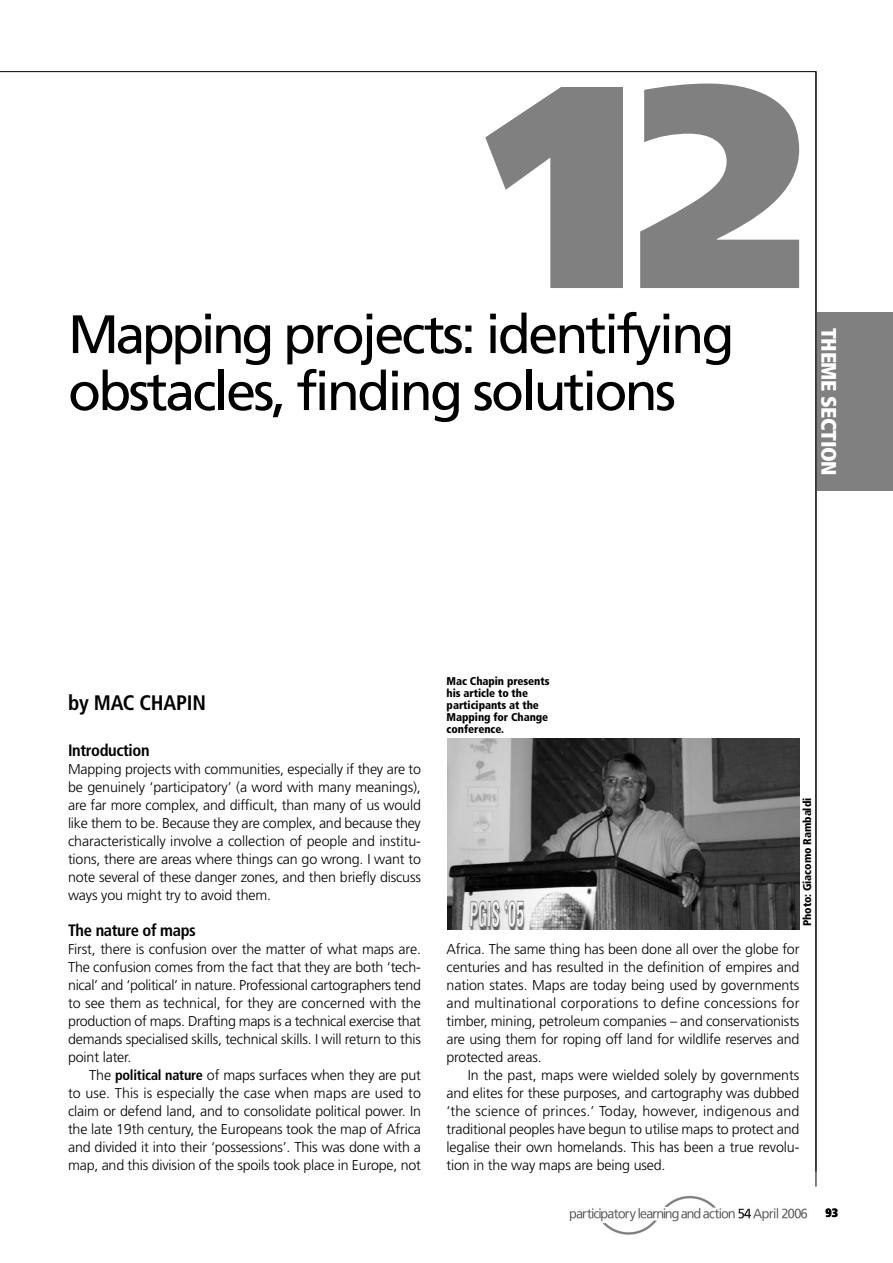
<style>
.page{position:relative;width:893px;height:1263px;background:#fff}
.page>*{position:absolute;margin:0;border:0;box-sizing:border-box;transform-origin:0 0}
.t1{font:900 288px "Frutiger";color:#808080}
.t2{font:54px "Frutiger";letter-spacing:-.05em;color:#000}
.t3{font:900 condensed 21px "Frutiger";letter-spacing:-.02em;color:#fff}
.t4{font:700 condensed 21px "Frutiger";letter-spacing:-.01em;color:#000}
.t5{font:700 condensed 16.5px "Frutiger";letter-spacing:-.02em;color:#000}
.t6{font:300 14.25px/18px "Frutiger";letter-spacing:-.01em;color:#000;text-align:justify}
.t7{font:900 condensed 12px "Frutiger";color:#000}
.t8{font:900 condensed 11.25px/12px "Frutiger";letter-spacing:-.005em;color:#000}
.s1{font-weight:700;font-stretch:condensed}
</style>
<div class="page">
<img style="left:569px;top:1195px;width:239px;height:40px">
<div style="left:816px;top:313px;width:77px;height:178px;background:#808080"></div>
<hr style="left:816px;top:72px;width:1px;height:1114px;background:#000">
<hr style="left:0;top:71px;width:816px;height:1px;background:#000">
<img style="left:447px;top:739px;width:352px;height:190px">
<h1 class="t1" style="left:489px;top:72px;width:317px">12</h1>
<h2 class="t2" style="left:68px;top:313px;width:668px">Mapping projects: identifying</h2>
<h2 class="t2" style="left:68px;top:370px;width:609px">obstacles, finding solutions</h2>
<h3 class="t3" style="left:837px;top:328px;width:149px;rotate:90deg">THEME SECTION</h3>
<h3 class="t4" style="left:68px;top:694px;width:140px">by MAC CHAPIN</h3>
<p class="t5" style="left:68px;top:744px;width:83px">Introduction</p>
<p class="t6" style="left:68px;top:761px;width:354px">Mapping projects with communities, especially if they are to be genuinely ‘participatory’ (a word with many meanings), are far more complex, and difficult, than many of us would like them to be. Because they are complex, and because they characteristically involve a collection of people and institu&shy;tions, there are areas where things can go wrong. I want to note several of these danger zones, and then briefly discuss ways you might try to avoid them.</p>
<p class="t5" style="left:68px;top:924px;width:129px">The nature of maps</p>
<p class="t6" style="left:68px;top:941px;width:354px">First, there is confusion over the matter of what maps are.<br>The confusion comes from the fact that they are both ‘tech&shy;nical’ and ‘political’ in nature. Professional cartographers tend to see them as technical, for they are concerned with the production of maps. Drafting maps is a technical exercise that demands specialised skills, technical skills. I will return to this point later.</p>
<p class="t6" style="left:68px;top:1067px;width:354px;text-indent:21px">The <span class="s1">political nature</span> of maps surfaces when they are put to use. This is especially the case when maps are used to claim or defend land, and to consolidate political power. In the late 19th century, the Europeans took the map of Africa and divided it into their ‘possessions’. This was done with a map, and this division of the spoils took place in Europe, not</p>
<p class="t8" style="left:447px;top:675px;width:104px">Mac Chapin presents his article to the participants at the<br>Mapping for Change conference.</p>
<p class="t8" style="left:802px;top:926px;width:130px;rotate:-90deg">Photo: Giacomo Rambaldi</p>
<p class="t6" style="left:446px;top:941px;width:354px">Africa. The same thing has been done all over the globe for centuries and has resulted in the definition of empires and nation states. Maps are today being used by governments and multinational corporations to define concessions for timber, mining, petroleum companies – and conservationists are using them for roping off land for wildlife reserves and protected areas.</p>
<p class="t6" style="left:446px;top:1067px;width:354px;text-indent:21px">In the past, maps were wielded solely by governments and elites for these purposes, and cartography was dubbed ‘the science of princes.’ Today, however, indigenous and traditional peoples have begun to utilise maps to protect and legalise their own homelands. This has been a true revolu&shy;tion in the way maps are being used.</p>
<p class="t7" style="left:826px;top:1208px;width:14px">93</p>
</div>
